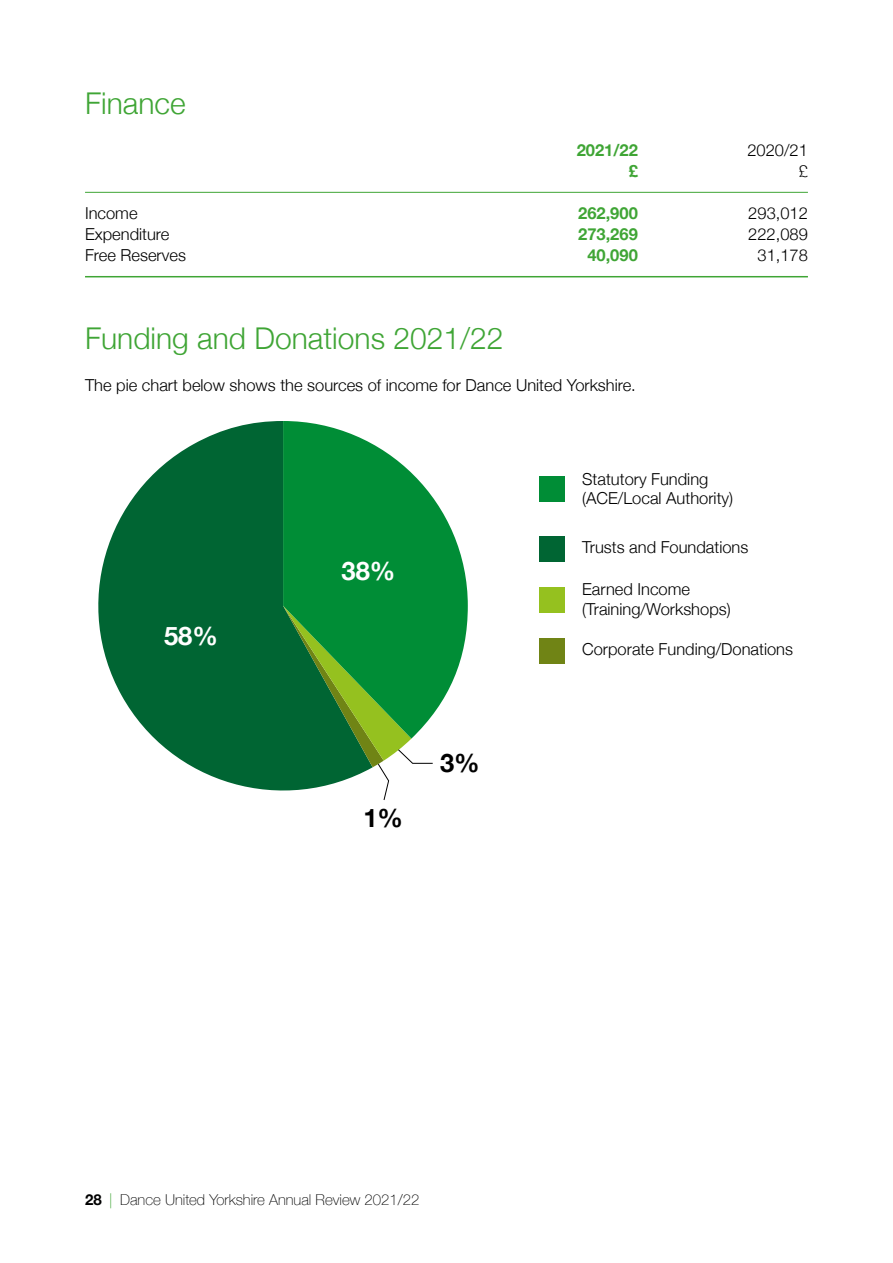
<style>
.page{position:relative;width:893px;height:1263px;background:#fff}
.page>*{position:absolute;margin:0;border:0;box-sizing:border-box;transform-origin:0 0}
.hd2{font:300 30px "Helvetica Neue";color:#3fa535}
.t1{font:700 25.5px "Helvetica Neue";color:#fff}
.t2{font:700 25.5px "Helvetica Neue";color:#000}
.txt{font:300 16.5px/19.8px "Helvetica Neue";color:#000}
.txt-2{font:700 16.5px "Helvetica Neue";color:#3fa535}
.t3{font:100 15px "Helvetica Neue";color:#000}
.s1{font-weight:700}
.s2{color:#3fa535}
</style>
<div class="page">
<hr style="left:85px;top:192px;width:723px;height:1px;background:#3fa535">
<hr style="left:85px;top:276px;width:723px;height:1px;background:#3fa535">
<svg style="left:98px;top:421px;width:185px;height:370px;fill:#006533"></svg>
<svg style="left:283px;top:421px;width:185px;height:294px;fill:#008d36"></svg>
<svg style="left:283px;top:606px;width:150px;height:194px"></svg>
<div style="left:540px;top:476px;width:25px;height:26px;background:#008d36"></div>
<div style="left:540px;top:536px;width:25px;height:25px;background:#006533"></div>
<div style="left:540px;top:587px;width:25px;height:26px;background:#95c11f"></div>
<div style="left:540px;top:638px;width:25px;height:26px;background:#708415"></div>
<p class="hd2" style="left:85px;top:79px;width:102px">Finance</p>
<p class="txt-2" style="left:577px;top:137px;width:63px">2021/22</p>
<p class="txt" style="left:747px;top:139px;width:62px">2020/21</p>
<p class="txt-2" style="left:629px;top:158px;width:11px">£</p>
<p class="txt" style="left:799px;top:160px;width:11px">£</p>
<p class="txt" style="left:85px;top:202px;width:54px">Income</p>
<p class="txt-2" style="left:578px;top:200px;width:61px">262,900</p>
<p class="txt" style="left:748px;top:202px;width:61px">293,012</p>
<p class="txt" style="left:85px;top:223px;width:86px">Expenditure</p>
<p class="txt-2" style="left:578px;top:221px;width:61px">273,269</p>
<p class="txt" style="left:748px;top:223px;width:61px">222,089</p>
<p class="txt" style="left:85px;top:244px;width:102px">Free Reserves</p>
<p class="txt-2" style="left:587px;top:242px;width:52px">40,090</p>
<p class="txt" style="left:757px;top:244px;width:52px">31,178</p>
<p class="hd2" style="left:85px;top:314px;width:420px">Funding and Donations 2021/22</p>
<p class="txt" style="left:85px;top:374px;width:552px">The pie chart below shows the sources of income for Dance United Yorkshire.</p>
<p class="t1" style="left:164px;top:616px;width:55px">58%</p>
<p class="t1" style="left:341px;top:551px;width:55px">38%</p>
<p class="t2" style="left:363px;top:798px;width:41px">1%</p>
<p class="t2" style="left:440px;top:743px;width:41px">3%</p>
<p class="txt" style="left:582px;top:468px;width:152px">Statutory Funding (ACE/Local Authority)</p>
<p class="txt" style="left:582px;top:536px;width:168px">Trusts and Foundations</p>
<p class="txt" style="left:582px;top:578px;width:150px">Earned Income (Training/Workshops)</p>
<p class="txt" style="left:582px;top:638px;width:212px">Corporate Funding/Donations</p>
<p class="t3" style="left:85px;top:1188px;width:336px"><span class="s1">28</span> <span class="s2">|</span> Dance United Yorkshire Annual Review 2021/22</p>
</div>
